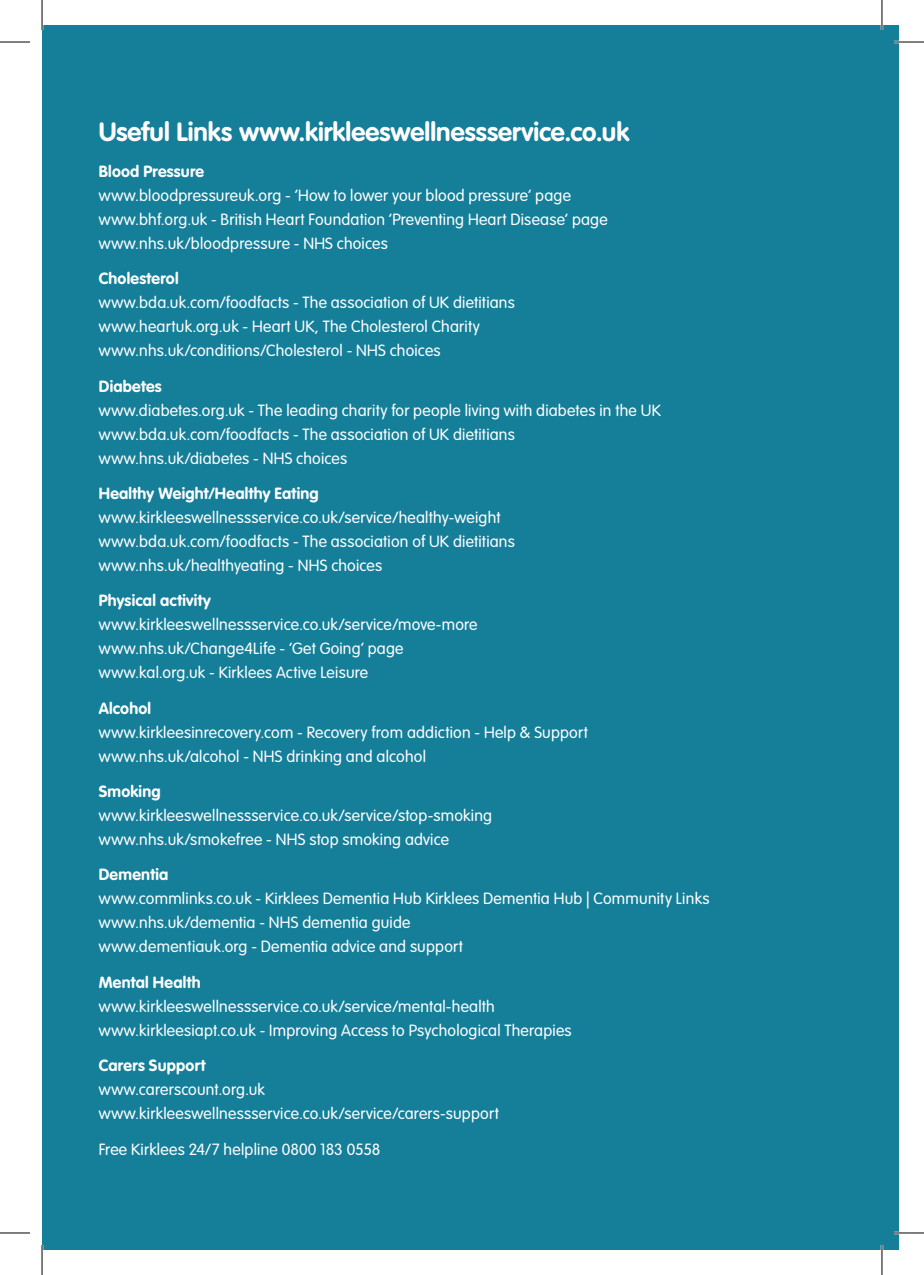
<style>
.page{position:relative;width:924px;height:1275px;background:#fff}
.page>*{position:absolute;margin:0;border:0;box-sizing:border-box;transform-origin:0 0}
.t1{font:700 26px "VAG Rounded Std";color:#fff}
.t2{font:300 16px/24px "VAG Rounded Std";letter-spacing:.015em;color:#fff}
.t3{font:700 16px "VAG Rounded Std";letter-spacing:.015em;color:#fff}
</style>
<div class="page">
<div style="left:42px;top:25px;width:856px;height:1225px;background:#157f9a"></div>
<hr style="left:893px;top:41px;width:30px;height:2px;background:#fff">
<hr style="left:893px;top:1231px;width:30px;height:3px;background:#fff">
<hr style="left:880px;top:0;width:2px;height:30px;background:#fff">
<hr style="left:880px;top:1245px;width:2px;height:30px;background:#fff">
<hr style="left:0;top:42px;width:30px;height:1px;background:#000">
<hr style="left:893px;top:42px;width:30px;height:1px;background:#000">
<hr style="left:0;top:1232px;width:30px;height:1px;background:#000">
<hr style="left:893px;top:1232px;width:30px;height:1px;background:#000">
<hr style="left:42px;top:0;width:1px;height:30px;background:#000">
<hr style="left:42px;top:1245px;width:1px;height:30px;background:#000">
<hr style="left:881px;top:0;width:1px;height:30px;background:#000">
<hr style="left:881px;top:1245px;width:1px;height:30px;background:#000">
<h1 class="t1" style="left:99px;top:117px;width:532px">Useful Links www.kirkleeswellnessservice.co.uk</h1>
<p class="t3" style="left:99px;top:162px;width:107px">Blood Pressure</p>
<p class="t2" style="left:99px;top:184px;width:510px">www.bloodpressureuk.org - ‘How to lower your blood pressure’ page www.bhf.org.uk - British Heart Foundation ‘Preventing Heart Disease’ page www.nhs.uk/bloodpressure - NHS choices</p>
<p class="t3" style="left:99px;top:269px;width:81px">Cholesterol</p>
<p class="t2" style="left:99px;top:291px;width:417px">www.bda.uk.com/foodfacts - The association of UK dietitians www.heartuk.org.uk - Heart UK, The Cholesterol Charity www.nhs.uk/conditions/Cholesterol - NHS choices</p>
<p class="t3" style="left:99px;top:376px;width:64px">Diabetes</p>
<p class="t2" style="left:99px;top:398px;width:563px">www.diabetes.org.uk - The leading charity for people living with diabetes in the UK www.bda.uk.com/foodfacts - The association of UK dietitians www.hns.uk/diabetes - NHS choices</p>
<p class="t3" style="left:99px;top:484px;width:221px">Healthy Weight/Healthy Eating</p>
<p class="t2" style="left:99px;top:506px;width:417px">www.kirkleeswellnessservice.co.uk/service/healthy-weight www.bda.uk.com/foodfacts - The association of UK dietitians www.nhs.uk/healthyeating - NHS choices</p>
<p class="t3" style="left:99px;top:591px;width:113px">Physical activity</p>
<p class="t2" style="left:99px;top:613px;width:380px">www.kirkleeswellnessservice.co.uk/service/move-more www.nhs.uk/Change4Life - ‘Get Going’ page www.kal.org.uk - Kirklees Active Leisure</p>
<p class="t3" style="left:99px;top:698px;width:54px">Alcohol</p>
<p class="t2" style="left:99px;top:720px;width:490px">www.kirkleesinrecovery.com - Recovery from addiction - Help &amp; Support www.nhs.uk/alcohol - NHS drinking and alcohol</p>
<p class="t3" style="left:99px;top:782px;width:63px">Smoking</p>
<p class="t2" style="left:99px;top:804px;width:394px">www.kirkleeswellnessservice.co.uk/service/stop-smoking www.nhs.uk/smokefree - NHS stop smoking advice</p>
<p class="t3" style="left:99px;top:865px;width:71px">Dementia</p>
<p class="t2" style="left:99px;top:887px;width:612px">www.commlinks.co.uk - Kirklees Dementia Hub Kirklees Dementia Hub | Community Links www.nhs.uk/dementia - NHS dementia guide<br>www.dementiauk.org - Dementia advice and support</p>
<p class="t3" style="left:99px;top:972px;width:103px">Mental Health</p>
<p class="t2" style="left:99px;top:994px;width:474px">www.kirkleeswellnessservice.co.uk/service/mental-health www.kirkleesiapt.co.uk - Improving Access to Psychological Therapies</p>
<p class="t3" style="left:99px;top:1056px;width:108px">Carers Support</p>
<p class="t2" style="left:99px;top:1078px;width:401px">www.carerscount.org.uk www.kirkleeswellnessservice.co.uk/service/carers-support</p>
<p class="t2" style="left:99px;top:1137px;width:283px">Free Kirklees 24/7 helpline 0800 183 0558</p>
</div>
